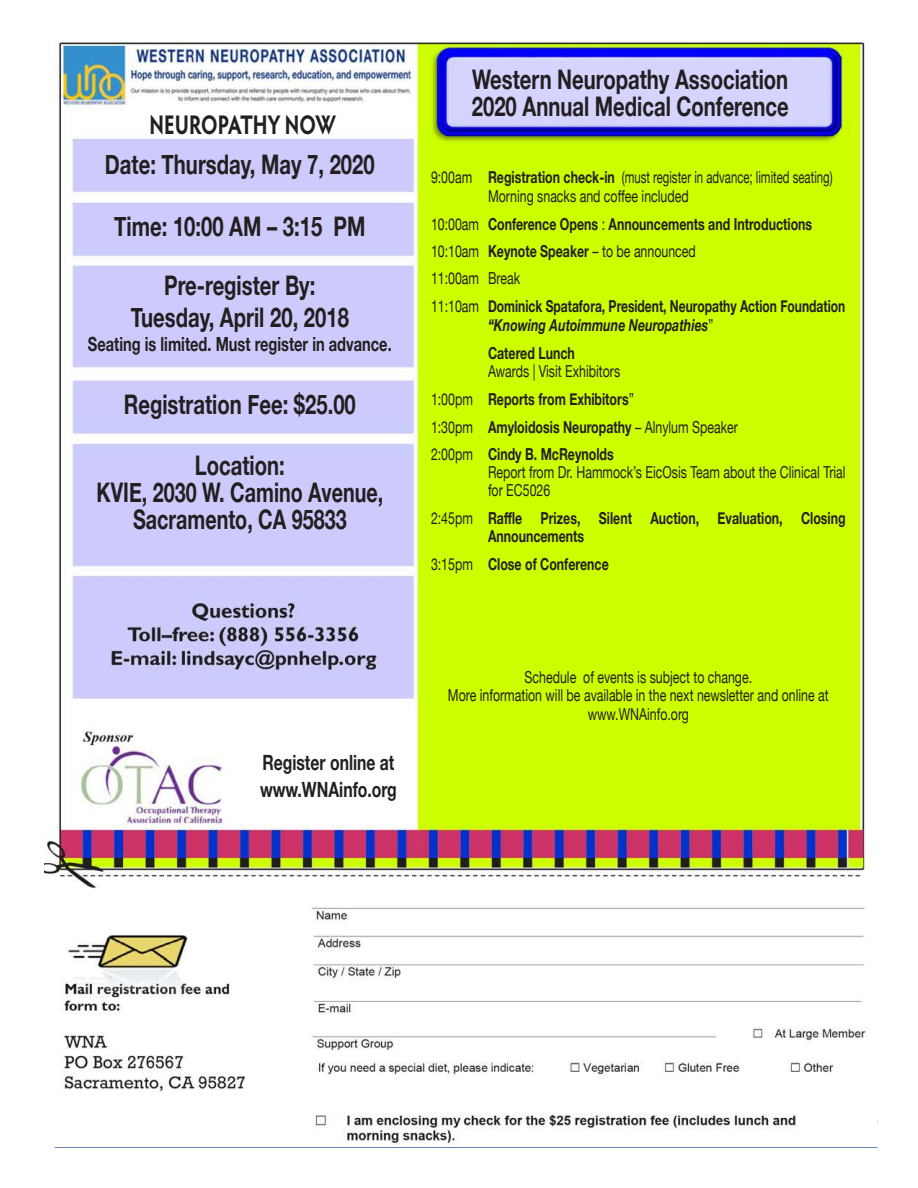
<style>
.page{position:relative;width:918px;height:1188px;background:#fff}
.page>*{position:absolute;margin:0;border:0;box-sizing:border-box;transform-origin:0 0}
.t1{font:700 27px "Helvetica Neue";color:#231f20;scale:.75 1}
.t2{font:700 27px/27px "Helvetica Neue";color:#231f20;text-align:center;scale:.73 1}
.t3{font:700 27px "Hypatia Sans Pro";letter-spacing:-.005em;color:#231f20;scale:.75 1}
.t4{font:700 21px "Helvetica Neue";color:#231f20;scale:.75 1}
.t5{font:700 19.5px "Helvetica Neue";color:#231f20;scale:.75 1}
.t6{font:16.5px/18.8px "Helvetica Neue";color:#231f20;scale:.75 1}
.t7{font:700 16.5px/18.8px "Helvetica Neue";color:#231f20;scale:.75 1}
.t8{font:700 16.5px "Helvetica Neue";color:#231f20;scale:.73 1}
.t9{font:italic 700 16.5px "Helvetica Neue";color:#231f20;scale:.75 1}
.s1{font-weight:700}
.s2{font-weight:400}
.s3{font-weight:400;font-style:normal}
</style>
<div class="page">
<div style="left:55px;top:1120px;width:823px;height:28px;border:2px solid #5773a8"></div>
<img style="left:45px;top:41px;width:832px;height:1106px">
<p class="t3" style="left:150px;top:105px;width:251px">NEUROPATHY NOW</p>
<p class="t1" style="left:105px;top:143px;width:361px">Date: Thursday, May 7, 2020</p>
<p class="t1" style="left:114px;top:206px;width:337px">Time: 10:00 AM – 3:15 PM</p>
<p class="t1" style="left:164px;top:264px;width:203px">Pre-register By:</p>
<p class="t1" style="left:131px;top:296px;width:293px">Tuesday, April 20, 2018</p>
<p class="t5" style="left:88px;top:328px;width:407px">Seating is limited. Must register in advance.</p>
<p class="t1" style="left:124px;top:383px;width:311px">Registration Fee: $25.00</p>
<p class="t1" style="left:195px;top:444px;width:121px">Location:</p>
<p class="t2" style="left:97px;top:480px;width:394px">KVIE, 2030 W. Camino Avenue,<br>Sacramento, CA 95833</p>
<p class="t1" style="left:472px;top:59px;width:423px">Western Neuropathy Association</p>
<p class="t1" style="left:472px;top:86px;width:424px">2020 Annual Medical Conference</p>
<p class="t6" style="left:488px;top:169px;width:461px;text-indent:-57px">9:00am <span class="s1">Registration check-in</span> (must register in advance; limited seating)<br>Morning snacks and coffee included</p>
<p class="t7" style="left:431px;top:215px;width:510px"><span class="s2">10:00am</span> Conference Opens <span class="s2">:</span> Announcements and Introductions</p>
<p class="t6" style="left:431px;top:243px;width:355px">10:10am <span class="s1">Keynote Speaker</span> – to be announced</p>
<p class="t6" style="left:431px;top:270px;width:120px">11:00am Break</p>
<p class="t8" style="left:431px;top:293px;width:569px"><span class="s2">11:10am</span> Dominick Spatafora, President, Neuropathy Action Foundation</p>
<p class="t9" style="left:488px;top:312px;width:302px">“Knowing Autoimmune Neuropathies<span class="s3">”</span></p>
<p class="t7" style="left:488px;top:344px;width:117px">Catered Lunch</p>
<p class="t6" style="left:488px;top:363px;width:178px">Awards | Visit Exhibitors</p>
<p class="t7" style="left:431px;top:390px;width:272px"><span class="s2">1:00pm</span> Reports from Exhibitors<span class="s2">”</span></p>
<p class="t6" style="left:431px;top:419px;width:411px">1:30pm <span class="s1">Amyloidosis Neuropathy</span> – Alnylum Speaker</p>
<p class="t7" style="left:431px;top:445px;width:245px"><span class="s2">2:00pm</span> Cindy B. McReynolds</p>
<p class="t6" style="left:488px;top:464px;width:478px;line-height:18px">Report from Dr. Hammock’s EicOsis Team about the Clinical Trial for EC5026</p>
<p class="t7" style="left:488px;top:509px;width:478px;text-indent:-57px"><span class="s2">2:45pm</span> Raffle Prizes, Silent Auction, Evaluation, Closing<br>Announcements</p>
<p class="t7" style="left:431px;top:555px;width:239px"><span class="s2">3:15pm</span> Close of Conference</p>
<p class="t4" style="left:262px;top:746px;width:178px">Register online at</p>
<p class="t4" style="left:260px;top:773px;width:184px">www.WNAinfo.org</p>
<p class="t6" style="left:525px;top:668px;width:305px">Schedule of events is subject to change.</p>
<p class="t6" style="left:448px;top:687px;width:509px">More information will be available in the next newsletter and online at</p>
<p class="t6" style="left:588px;top:706px;width:136px">www.WNAinfo.org</p>
</div>
